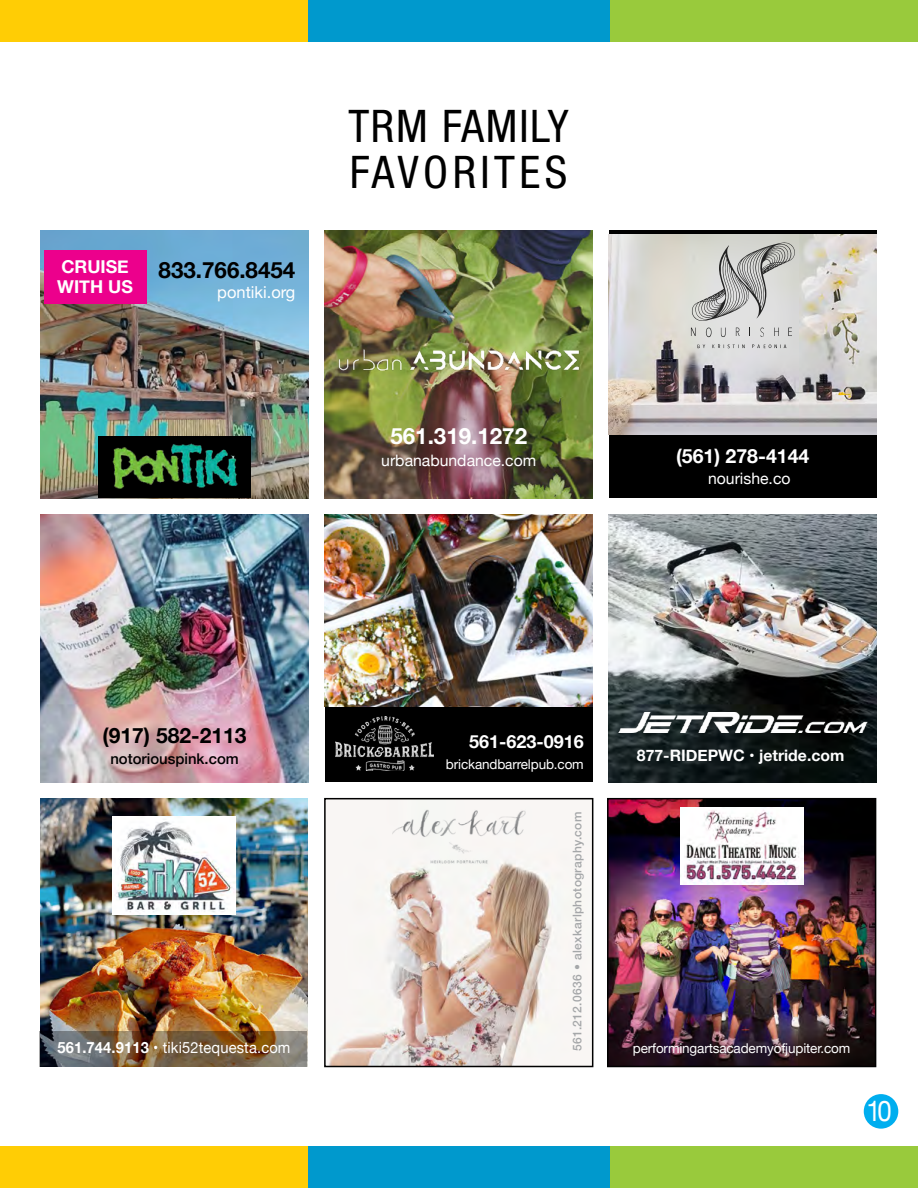
<style>
.page{position:relative;width:918px;height:1188px;background:#fff}
.page>*{position:absolute;margin:0;border:0;box-sizing:border-box;transform-origin:0 0}
.t1{font:condensed 45px/46.5px "Helvetica Neue";letter-spacing:.045em;color:#000}
.t2{font:28.8px "Helvetica Neue";color:#fff;scale:.89 1}
.t3{font:700 22.35px "Helvetica Neue";color:#fff}
.t4{font:700 22.35px "Helvetica Neue";color:#000}
.t5{font:700 21px "Helvetica Neue";color:#000}
.t6{font:700 19.5px "Helvetica Neue";color:#fff}
.t7{font:700 18px "Helvetica Neue";color:#fff}
.t8{font:700 17.7px/20.4px "Helvetica Neue";color:#fff}
.t9{font:16.5px "Helvetica Neue";color:#fff}
.t10{font:15.75px "Helvetica Neue";color:#fff}
.t11{font:700 15.75px "Helvetica Neue";color:#fff}
.t12{font:15.45px "Helvetica Neue";letter-spacing:.01em;color:#fff;scale:.95 1}
.t13{font:500 14.85px "Helvetica Neue";color:#000}
.t14{font:13.5px "Helvetica Neue";letter-spacing:-.01em;color:#fff}
.t15{font:500 12px "Helvetica Neue";letter-spacing:.03em;color:#a5a7a9}
.s1{font-weight:700}
.s2{font-weight:400}
</style>
<div class="page">
<div style="left:864px;top:1094px;width:34px;height:35px;background:#00aeef;border-radius:50%"></div>
<div style="left:0;top:0;width:308px;height:42px;background:#ffcd05"></div>
<div style="left:308px;top:0;width:308px;height:42px;background:#0099cd"></div>
<div style="left:610px;top:0;width:308px;height:42px;background:#99ca3c"></div>
<div style="left:0;top:1146px;width:308px;height:42px;background:#ffcd05"></div>
<div style="left:308px;top:1146px;width:308px;height:42px;background:#0099cd"></div>
<div style="left:610px;top:1146px;width:308px;height:42px;background:#99ca3c"></div>
<img style="left:40px;top:514px;width:268px;height:268px">
<div style="left:325px;top:514px;width:268px;height:268px;background:#000"></div>
<img style="left:325px;top:514px;width:268px;height:192px">
<img style="left:610px;top:801px;width:263px;height:263px">
<div style="left:607px;top:798px;width:269px;height:269px;border:2px solid #000"></div>
<div style="left:609px;top:230px;width:268px;height:268px;background:#000"></div>
<img style="left:609px;top:234px;width:268px;height:200px">
<img style="left:325px;top:230px;width:268px;height:268px">
<img style="left:40px;top:230px;width:268px;height:268px">
<svg style="left:691px;top:242px;width:104px;height:106px;background:#c3c3c1"></svg>
<img style="left:609px;top:514px;width:268px;height:268px">
<img style="left:40px;top:799px;width:268px;height:267px">
<img style="left:327px;top:801px;width:263px;height:263px">
<div style="left:324px;top:798px;width:269px;height:269px;border:2px solid #000"></div>
<div style="left:44px;top:250px;width:102px;height:54px;background:#ec008c"></div>
<img style="left:338px;top:347px;width:245px;height:24px">
<img style="left:336px;top:717px;width:98px;height:54px">
<img style="left:619px;top:712px;width:249px;height:21px">
<img style="left:113px;top:817px;width:122px;height:97px">
<img style="left:39px;top:1031px;width:268px;height:35px">
<img style="left:392px;top:805px;width:133px;height:62px">
<img style="left:680px;top:807px;width:123px;height:78px">
<div style="left:98px;top:437px;width:153px;height:61px;background:#000"></div>
<img style="left:112px;top:443px;width:125px;height:46px">
<h3 class="t8" style="left:57px;top:257px;width:77px">CRUISE<br>WITH US</h3>
<h3 class="t4" style="left:159px;top:253px;width:138px">833.766.8454</h3>
<p class="t9" style="left:217px;top:280px;width:80px">pontiki.org</p>
<h1 class="t1" style="left:348px;top:103px;width:222px">TRM FAMILY<br>FAVORITES</h1>
<h3 class="t3" style="left:390px;top:418px;width:138px">561.319.1272</h3>
<p class="t10" style="left:381px;top:449px;width:156px">urbanabundance.com</p>
<h3 class="t6" style="left:676px;top:441px;width:135px">(561) 278-4144</h3>
<p class="t10" style="left:708px;top:467px;width:84px">nourishe.co</p>
<h3 class="t5" style="left:103px;top:719px;width:146px">(917) 582-2113</h3>
<p class="t13" style="left:110px;top:747px;width:130px">notoriouspink.com</p>
<p class="t12" style="left:57px;top:1036px;width:247px"><span class="s1">561.744.9113 •</span> tiki52tequesta.com</p>
<h3 class="t7" style="left:469px;top:727px;width:116px">561-623-0916</h3>
<p class="t14" style="left:446px;top:754px;width:139px">brickandbarrelpub.com</p>
<p class="t15" style="left:567px;top:1051px;width:241px;rotate:-90deg">561.212.0636 • alexkarlphotography.com</p>
<p class="t11" style="left:637px;top:743px;width:209px">877-RIDEPWC <span class="s2">•</span> jetride.com</p>
<p class="t14" style="left:633px;top:1038px;width:219px">performingartsacademyofjupiter.com</p>
<h2 class="t2" style="left:866px;top:1090px;width:30px">10</h2>
</div>
